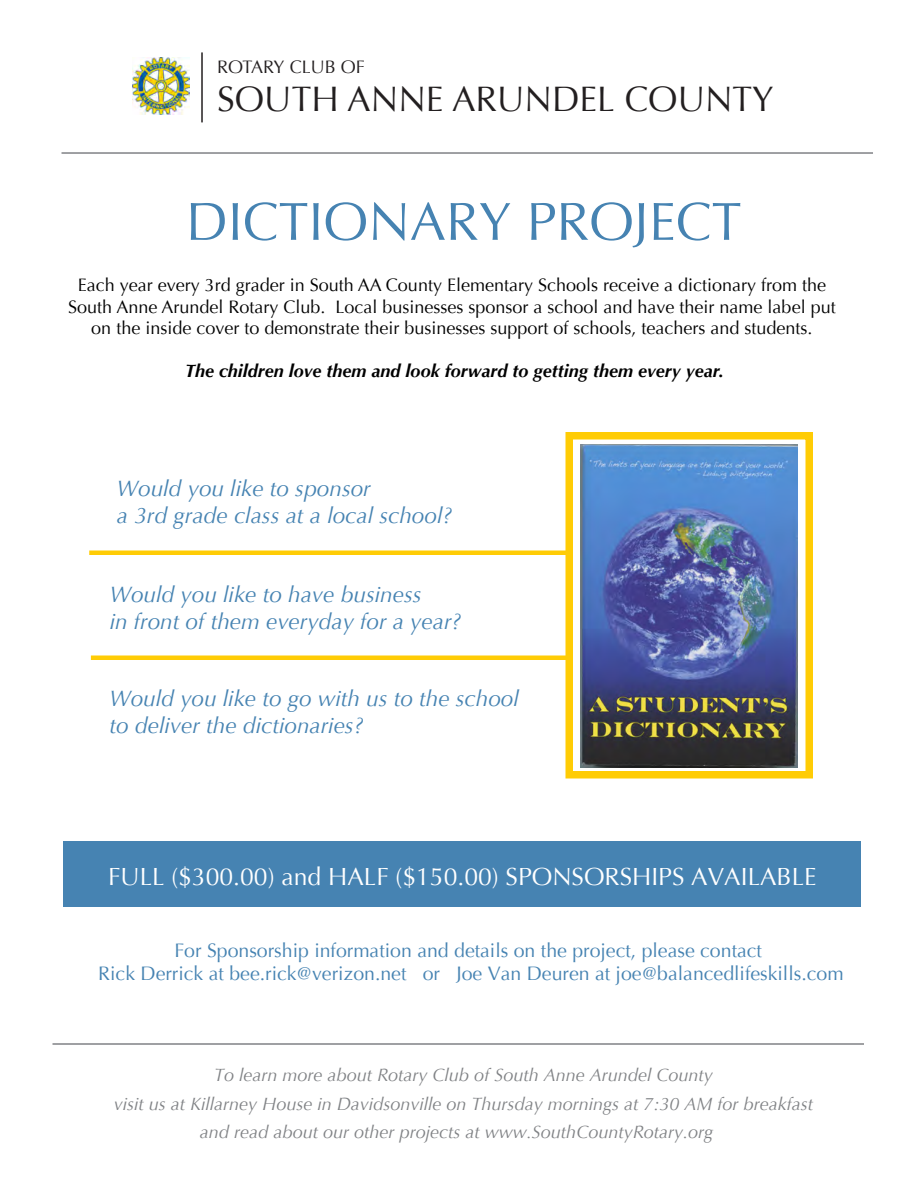
<style>
.page{position:relative;width:918px;height:1188px;background:#fff}
.page>*{position:absolute;margin:0;border:0;box-sizing:border-box;transform-origin:0 0}
.t1{font:53.7px "Optima";color:#4683b2}
.t2{font:35.25px "Optima";color:#231f20}
.t3{font:24.75px "Optima";color:#fff}
.t4{font:italic 22.5px/27px "Optima";color:#4683b2}
.t5{font:19.5px/23.4px "Optima";color:#4683b2;text-align:center}
.t6{font:18px/21.6px "Optima";color:#000;text-align:center}
.t7{font:italic 18px/28.5px "Optima";color:#808285}
.t8{font:italic 700 18px "Optima";color:#000}
.t9{font:18px "Optima";color:#231f20}
</style>
<div class="page">
<hr style="left:52px;top:1043px;width:812px;height:2px;background:#808285">
<div style="left:63px;top:842px;width:798px;height:65px;background:#4683b2"></div>
<img style="left:580px;top:445px;width:217px;height:322px">
<div style="left:89px;top:550px;width:477px;height:5px;background:#ffcc05"></div>
<hr style="left:91px;top:656px;width:477px;height:4px;background:#ffcc05">
<div style="left:566px;top:432px;width:247px;height:346px;border:8px solid #ffcc05"></div>
<img style="left:133px;top:57px;width:57px;height:57px">
<hr style="left:201px;top:52px;width:2px;height:70px;background:#231f20">
<hr style="left:62px;top:152px;width:811px;height:2px;background:#808285">
<p class="t9" style="left:217px;top:56px;width:149px">ROTARY CLUB OF</p>
<h2 class="t2" style="left:217px;top:79px;width:558px">SOUTH ANNE ARUNDEL COUNTY</h2>
<h1 class="t1" style="left:186px;top:190px;width:557px">DICTIONARY PROJECT</h1>
<p class="t6" style="left:68px;top:274px;width:769px">Each year every 3rd grader in South AA County Elementary Schools receive a dictionary from the<br>South Anne Arundel Rotary Club. Local businesses sponsor a school and have their name label put on the inside cover to demonstrate their businesses support of schools, teachers and students.</p>
<p class="t8" style="left:185px;top:361px;width:540px">The children love them and look forward to getting them every year.</p>
<p class="t4" style="left:117px;top:475px;width:337px">Would you like to sponsor<br>a 3rd grade class at a local school?</p>
<p class="t4" style="left:110px;top:581px;width:353px">Would you like to have business<br>in front of them everyday for a year?</p>
<p class="t4" style="left:110px;top:685px;width:411px">Would you like to go with us to the school to deliver the dictionaries?</p>
<h3 class="t3" style="left:108px;top:863px;width:710px">FULL ($300.00) and HALF ($150.00) SPONSORSHIPS AVAILABLE</h3>
<p class="t5" style="left:98px;top:939px;width:747px">For Sponsorship information and details on the project, please contact<br>Rick Derrick at bee.rick@verizon.net or Joe Van Deuren at joe@balancedlifeskills.com</p>
<p class="t7" style="left:214px;top:1061px;width:500px">To learn more about Rotary Club of South Anne Arundel County</p>
<p class="t7" style="left:200px;top:1090px;width:615px;text-indent:-86px">visit us at Killarney House in Davidsonville on Thursday mornings at 7:30 AM for breakfast and read about our other projects at www.SouthCountyRotary.org</p>
</div>
